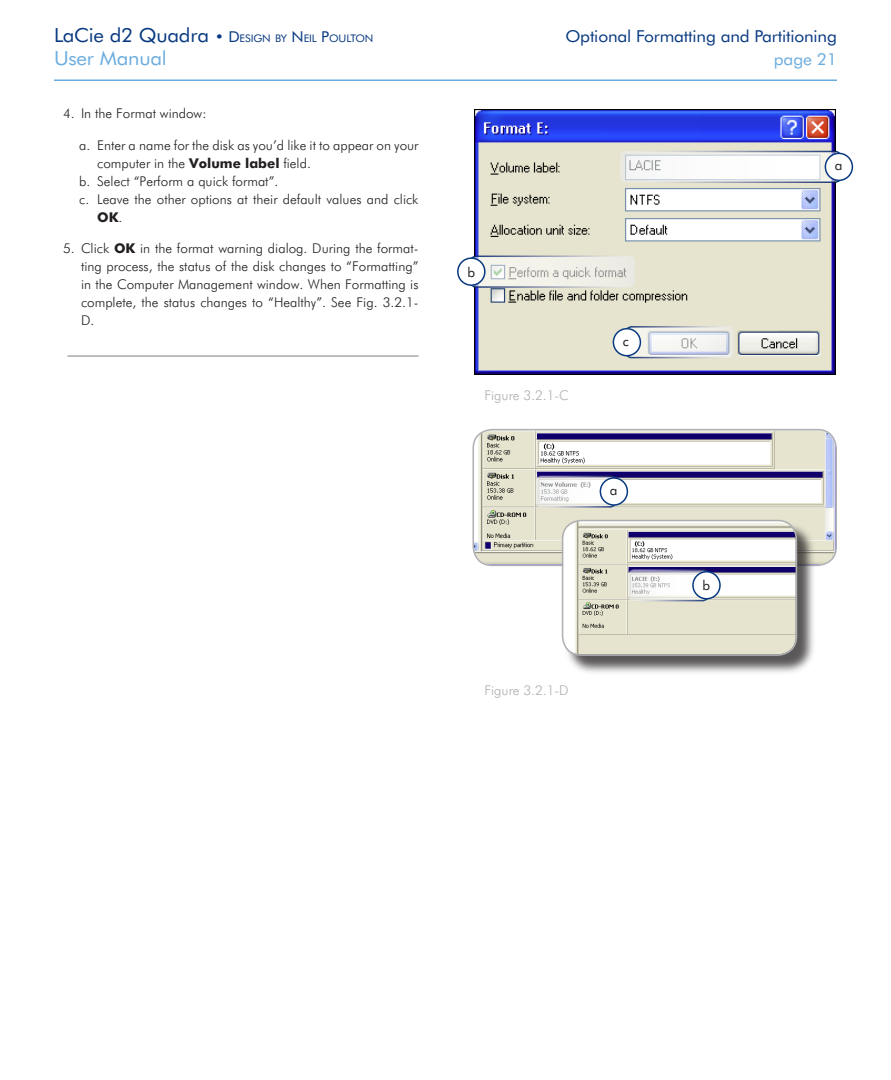
<style>
.page{position:relative;width:891px;height:1080px;background:#fff}
.page>*{position:absolute;margin:0;border:0;box-sizing:border-box;transform-origin:0 0}
.t1{font:19.5px "Futura BT";letter-spacing:-.01em;color:#6caddf;scale:1.05 1}
.t2{font:16.5px "Futura BT";letter-spacing:-.01em;color:#083981;scale:1.05 1}
.t3{font:16.5px "Futura BT";letter-spacing:-.01em;color:#6caddf;scale:1.05 1}
.t4{font:300 13.5px/18px "Futura BT";color:#231f20}
.t5{font:300 13.5px "Futura BT";color:#aeafb3}
.t6{font:13.5px "Futura BT";color:#231f20}
.t7{font:10.5px "Futura BT";letter-spacing:-.015em;color:#083981;scale:1.05 1}
.s1{font-size:19.5px}
.s2{font-size:15px}
.s3{font-weight:700}
</style>
<div class="page">
<hr style="left:54px;top:80px;width:783px;height:1px;background:#6caddf">
<img style="left:474px;top:110px;width:362px;height:265px">
<hr style="left:68px;top:355px;width:350px;height:2px;background:#a8a9ad">
<img style="left:474px;top:430px;width:362px;height:135px;border-radius:18px">
<div style="left:472px;top:429px;width:365px;height:137px;border:2px solid #aeafb3;border-radius:19px"></div>
<div style="left:563px;top:521px;width:255px;height:155px;background:#231f20;opacity:.75"></div>
<img style="left:563px;top:521px;width:233px;height:133px;border-radius:18px">
<div style="left:562px;top:520px;width:235px;height:136px;border:2px solid #aeafb3;border-radius:19px"></div>
<svg style="left:537px;top:475px;width:80px;height:33px"></svg>
<div style="left:600px;top:478px;width:27px;height:27px;background:#fff;border-radius:50%"></div>
<div style="left:600px;top:477px;width:28px;height:29px;border:2px solid #083981;border-radius:50%"></div>
<svg style="left:629px;top:568px;width:81px;height:34px"></svg>
<div style="left:693px;top:572px;width:27px;height:27px;background:#fff;border-radius:50%"></div>
<div style="left:692px;top:571px;width:29px;height:29px;border:2px solid #083981;border-radius:50%"></div>
<div style="left:620px;top:151px;width:221px;height:32px;background:#e9e8e1;border-radius:5px"></div>
<svg style="left:625px;top:150px;width:217px;height:34px"></svg>
<div style="left:825px;top:153px;width:27px;height:27px;background:#fff;border-radius:50%"></div>
<div style="left:825px;top:153px;width:28px;height:28px;border:2px solid #083981;border-radius:50%"></div>
<svg style="left:471px;top:255px;width:161px;height:34px;background:#e0e0dc"></svg>
<div style="left:458px;top:258px;width:27px;height:27px;background:#fff;border-radius:50%"></div>
<div style="left:457px;top:257px;width:29px;height:29px;border:2px solid #083981;border-radius:50%"></div>
<svg style="left:625px;top:325px;width:107px;height:34px"></svg>
<div style="left:613px;top:329px;width:27px;height:27px;background:#fff;border-radius:50%"></div>
<div style="left:613px;top:328px;width:28px;height:28px;border:2px solid #083981;border-radius:50%"></div>
<p class="t7" style="left:54px;top:32px;width:306px"><span class="s1">LaCie d2 Quadra</span> <span class="s2">• D</span>esign by <span class="s2">N</span> eil <span class="s2">P</span>oulton</p>
<p class="t2" style="left:565px;top:26px;width:260px">Optional Formatting and Partitioning</p>
<h1 class="t1" style="left:54px;top:46px;width:109px">User Manual</h1>
<p class="t3" style="left:774px;top:49px;width:56px">page 21</p>
<p class="t4" style="left:81px;top:104px;width:127px">In the Format window:</p>
<p class="t4" style="left:97px;top:136px;width:323px">Enter a name for the disk as you’d like it to appear on your computer in the <span class="s3">Volume label</span> field.<br>Select “Perform a quick format”.<br>Leave the other options at their default values and click <span class="s3">OK</span>.</p>
<p class="t4" style="left:81px;top:239px;width:339px;text-align:justify">Click <span class="s3">OK</span> in the format warning dialog. During the format&shy;ting process, the status of the disk changes to “Formatting” in the Computer Management window. When Formatting is complete, the status changes to “Healthy”. See Fig. 3.2.1- D.</p>
<p class="t4" style="left:63px;top:104px;width:13px">4.</p>
<p class="t4" style="left:79px;top:136px;width:13px">a.</p>
<p class="t4" style="left:79px;top:172px;width:13px">b. c.</p>
<p class="t4" style="left:63px;top:239px;width:13px">5.</p>
<p class="t6" style="left:467px;top:264px;width:9px">b</p>
<p class="t5" style="left:484px;top:387px;width:86px">Figure 3.2.1-C</p>
<p class="t6" style="left:623px;top:333px;width:8px">c</p>
<p class="t6" style="left:610px;top:482px;width:9px">a</p>
<p class="t5" style="left:484px;top:682px;width:86px">Figure 3.2.1-D</p>
<p class="t6" style="left:703px;top:577px;width:9px">b</p>
<p class="t6" style="left:835px;top:157px;width:9px">a</p>
</div>
